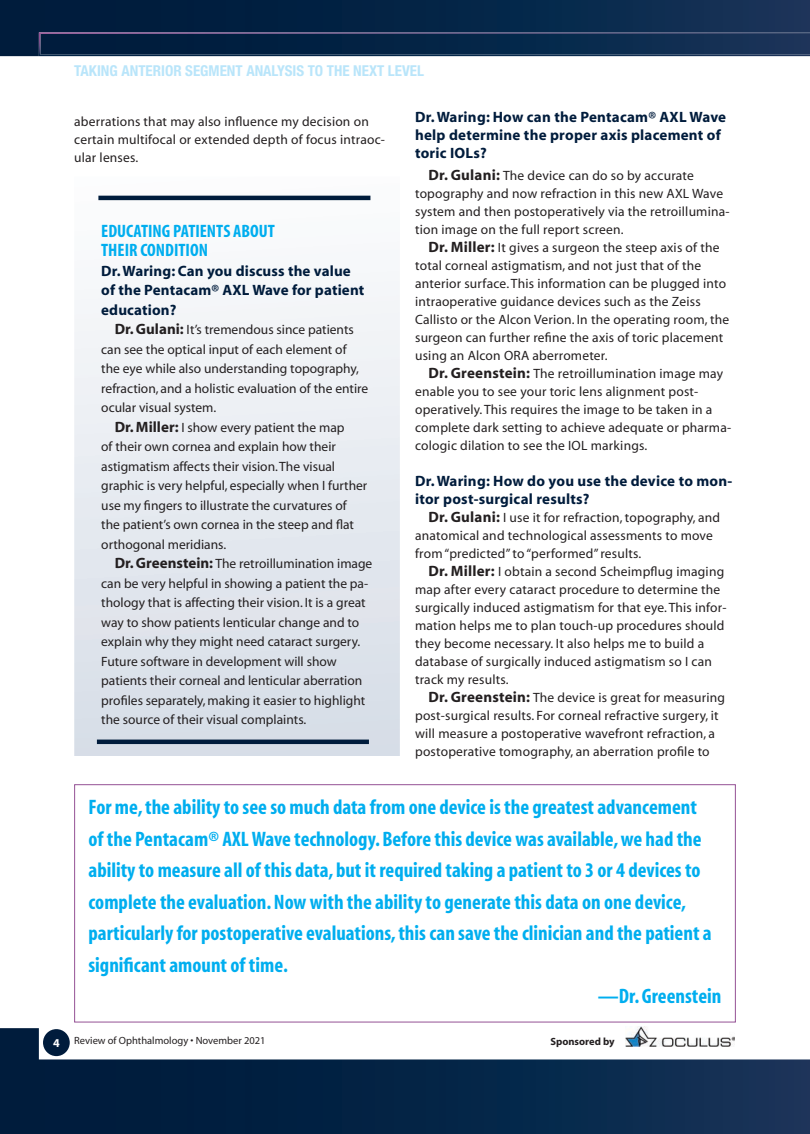
<style>
.page{position:relative;width:810px;height:1134px;background:#fff}
.page>*{position:absolute;margin:0;border:0;box-sizing:border-box;transform-origin:0 0}
.t1{font:700 condensed 21px "Myriad";color:#00aeef}
.t2{font:700 condensed 18px/19.5px "Myriad";color:#00aeef}
.t3{font:700 15px/18px "Myriad";letter-spacing:.015em;color:#001c3c}
.t4{font:700 condensed 15px "Helvetica Neue";color:#b9e5fa}
.t5{font:13.5px/18px "Myriad";letter-spacing:.015em;color:#231f20}
.t6{font:10.5px "Myriad";color:#231f20}
.t7{font:700 10.5px "Myriad";color:#231f20}
.s1{font-weight:700;font-size:15px}
.s2{font-weight:700;font-size:12px;color:#fff}
</style>
<div class="page">
<svg style="left:0;top:0;width:810px;height:56px;background:#062446"></svg>
<img style="left:39px;top:32px;width:771px;height:24px">
<svg style="left:0;top:1028px;width:810px;height:106px;background:#072647"></svg>
<div style="left:39px;top:75px;width:771px;height:984px;background:#fff"></div>
<div style="left:43px;top:1029px;width:27px;height:27px;background:#001c3c;border-radius:50%"></div>
<div style="left:74px;top:784px;width:662px;height:238px;border:1px solid #945195"></div>
<svg style="left:74px;top:195px;width:326px;height:561px"></svg>
<hr style="left:98px;top:196px;width:272px;height:4px;background:#001c3c">
<hr style="left:97px;top:740px;width:272px;height:4px;background:#001c3c">
<img style="left:626px;top:1026px;width:109px;height:21px">
<p class="t4" style="left:74px;top:62px;width:351px">TAKING ANTERIOR SEGMENT ANALYSIS TO THE NEXT LEVEL</p>
<p class="t5" style="left:74px;top:113px;width:312px">aberrations that may also influence my decision on certain multifocal or extended depth of focus intraoc&shy;ular lenses.</p>
<p class="t3" style="left:415px;top:109px;width:313px">Dr. Waring: How can the Pentacam® AXL Wave help determine the proper axis placement of toric IOLs?</p>
<p class="t5" style="left:415px;top:167px;width:316px;text-indent:13px"><span class="s1">Dr. Gulani:</span> The device can do so by accurate topography and now refraction in this new AXL Wave system and then postoperatively via the retroillumina&shy;tion image on the full report screen.</p>
<p class="t5" style="left:415px;top:239px;width:316px;text-indent:13px"><span class="s1">Dr. Miller:</span> It gives a surgeon the steep axis of the total corneal astigmatism, and not just that of the anterior surface. This information can be plugged into intraoperative guidance devices such as the Zeiss Callisto or the Alcon Verion. In the operating room, the surgeon can further refine the axis of toric placement using an Alcon ORA aberrometer.</p>
<p class="t5" style="left:415px;top:365px;width:318px;text-indent:13px"><span class="s1">Dr. Greenstein:</span> The retroillumination image may enable you to see your toric lens alignment post&shy;operatively. This requires the image to be taken in a complete dark setting to achieve adequate or pharma&shy;cologic dilation to see the IOL markings.</p>
<p class="t3" style="left:415px;top:472px;width:319px">Dr. Waring: How do you use the device to mon&shy;itor post-surgical results?</p>
<p class="t5" style="left:415px;top:509px;width:306px;text-indent:14px"><span class="s1">Dr. Gulani:</span> I use it for refraction, topography, and anatomical and technological assessments to move from “predicted” to “performed” results.</p>
<p class="t5" style="left:415px;top:563px;width:313px;text-indent:14px"><span class="s1">Dr. Miller:</span> I obtain a second Scheimpflug imaging map after every cataract procedure to determine the surgically induced astigmatism for that eye. This infor&shy;mation helps me to plan touch-up procedures should they become necessary. It also helps me to build a database of surgically induced astigmatism so I can track my results.</p>
<p class="t5" style="left:415px;top:689px;width:311px;text-indent:14px"><span class="s1">Dr. Greenstein:</span> The device is great for measuring post-surgical results. For corneal refractive surgery, it will measure a postoperative wavefront refraction, a postoperative tomography, an aberration profile to</p>
<h2 class="t2" style="left:101px;top:222px;width:175px">EDUCATING PATIENTS ABOUT<br>THEIR CONDITION</h2>
<p class="t3" style="left:101px;top:261px;width:265px;line-height:19.5px">Dr. Waring: Can you discuss the value of the Pentacam® AXL Wave for patient education?</p>
<p class="t5" style="left:115px;top:321px;width:241px"><span class="s1">Dr. Gulani:</span> It’s tremendous since patients</p>
<p class="t5" style="left:101px;top:341px;width:247px">can see the optical input of each element of</p>
<p class="t5" style="left:101px;top:360px;width:259px">the eye while also understanding topography,</p>
<p class="t5" style="left:101px;top:380px;width:269px">refraction, and a holistic evaluation of the entire</p>
<p class="t5" style="left:101px;top:399px;width:117px">ocular visual system.</p>
<p class="t5" style="left:115px;top:419px;width:231px"><span class="s1">Dr. Miller:</span> I show every patient the map</p>
<p class="t5" style="left:101px;top:438px;width:236px">of their own cornea and explain how their</p>
<p class="t5" style="left:101px;top:458px;width:235px">astigmatism affects their vision. The visual</p>
<p class="t5" style="left:101px;top:477px;width:268px">graphic is very helpful, especially when I further</p>
<p class="t5" style="left:101px;top:497px;width:247px">use my fingers to illustrate the curvatures of</p>
<p class="t5" style="left:101px;top:516px;width:254px">the patient’s own cornea in the steep and flat</p>
<p class="t5" style="left:101px;top:536px;width:126px">orthogonal meridians.</p>
<p class="t5" style="left:115px;top:555px;width:259px"><span class="s1">Dr. Greenstein:</span> The retroillumination image</p>
<p class="t5" style="left:101px;top:575px;width:269px">can be very helpful in showing a patient the pa-</p>
<p class="t5" style="left:101px;top:594px;width:266px">thology that is affecting their vision. It is a great</p>
<p class="t5" style="left:101px;top:614px;width:260px">way to show patients lenticular change and to</p>
<p class="t5" style="left:101px;top:633px;width:260px">explain why they might need cataract surgery.</p>
<p class="t5" style="left:101px;top:653px;width:237px">Future software in development will show</p>
<p class="t5" style="left:101px;top:672px;width:263px">patients their corneal and lenticular aberration</p>
<p class="t5" style="left:101px;top:692px;width:266px">profiles separately, making it easier to highlight</p>
<p class="t5" style="left:101px;top:711px;width:207px">the source of their visual complaints.</p>
<h1 class="t1" style="left:88px;top:797px;width:610px">For me, the ability to see so much data from one device is the greatest advancement</h1>
<h1 class="t1" style="left:88px;top:828px;width:615px">of the Pentacam® AXL Wave technology. Before this device was available, we had the</h1>
<h1 class="t1" style="left:88px;top:860px;width:614px">ability to measure all of this data, but it required taking a patient to 3 or 4 devices to</h1>
<h1 class="t1" style="left:88px;top:891px;width:599px">complete the evaluation. Now with the ability to generate this data on one device,</h1>
<h1 class="t1" style="left:88px;top:923px;width:625px">particularly for postoperative evaluations, this can save the clinician and the patient a</h1>
<h1 class="t1" style="left:88px;top:954px;width:201px">significant amount of time.</h1>
<h1 class="t1" style="left:598px;top:986px;width:125px">—Dr. Greenstein</h1>
<p class="t6" style="left:53px;top:1036px;width:214px"><span class="s2">4</span> Review of Ophthalmology • November 2021</p>
<p class="t7" style="left:550px;top:1036px;width:66px">Sponsored by</p>
</div>
